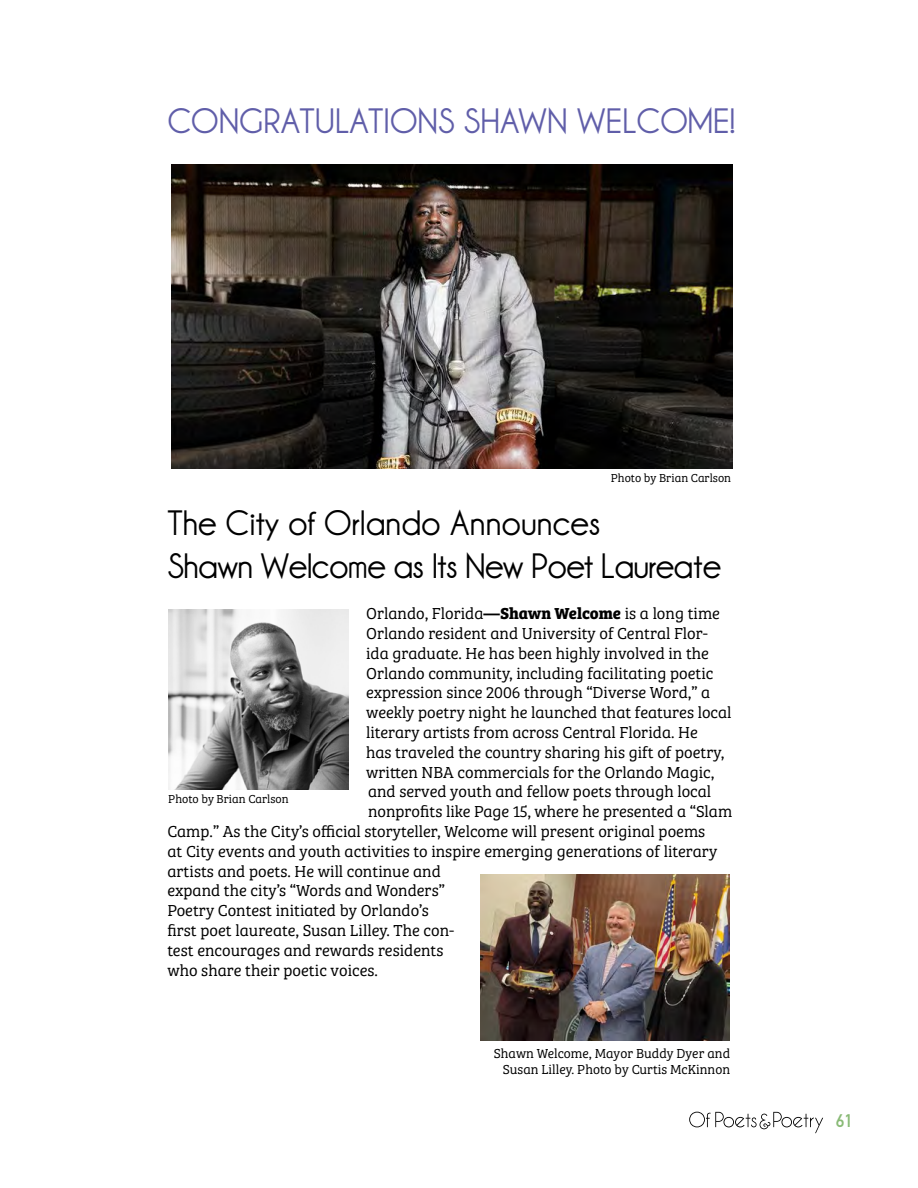
<style>
.page{position:relative;width:918px;height:1188px;background:#fff}
.page>*{position:absolute;margin:0;border:0;box-sizing:border-box;transform-origin:0 0}
.t1{font:700 36px/43.2px "Champagne&Limousines";letter-spacing:-.02em;color:#000}
.t2{font:700 36px "Champagne&Limousines";color:#605ea9}
.t3{font:18px "DIN Mittelschrift Std";color:#89ba76}
.t4{font:16.5px "Bree Serif Lt";color:#000}
.t5{font:13.5px/16.2px "Bree Serif Lt";color:#000;text-align:right}
.t6{font:12px "Bree Serif Lt";color:#000}
.s1{font-family:"Bree Serif";font-weight:700}
</style>
<div class="page">
<svg style="left:689px;top:1112px;width:134px;height:21px"></svg>
<img style="left:168px;top:609px;width:180px;height:180px">
<img style="left:172px;top:164px;width:560px;height:304px">
<img style="left:481px;top:875px;width:248px;height:166px">
<h1 class="t2" style="left:167px;top:100px;width:569px">CONGRATULATIONS SHAWN WELCOME!</h1>
<p class="t6" style="left:611px;top:470px;width:122px">Photo by Brian Carlson</p>
<h1 class="t1" style="left:167px;top:501px;width:555px">The City of Orlando Announces<br>Shawn Welcome as Its New Poet Laureate</h1>
<p class="t4" style="left:366px;top:602px;width:355px">Orlando, Florida<span class="s1">—Shawn Welcome</span> is a long time</p>
<p class="t4" style="left:366px;top:621px;width:343px">Orlando resident and University of Central Flor-</p>
<p class="t4" style="left:366px;top:641px;width:344px">ida graduate. He has been highly involved in the</p>
<p class="t4" style="left:366px;top:661px;width:349px">Orlando community, including facilitating poetic</p>
<p class="t4" style="left:366px;top:681px;width:346px">expression since 2006 through “Diverse Word,” a</p>
<p class="t4" style="left:366px;top:701px;width:367px">weekly poetry night he launched that features local</p>
<p class="t4" style="left:366px;top:720px;width:333px">literary artists from across Central Florida. He</p>
<p class="t4" style="left:366px;top:740px;width:360px">has traveled the country sharing his gift of poetry,</p>
<p class="t4" style="left:366px;top:760px;width:350px">written NBA commercials for the Orlando Magic,</p>
<p class="t4" style="left:368px;top:780px;width:345px">and served youth and fellow poets through local</p>
<p class="t4" style="left:368px;top:800px;width:366px">nonprofits like Page 15, where he presented a “Slam</p>
<p class="t4" style="left:167px;top:819px;width:539px">Camp.” As the City’s official storyteller, Welcome will present original poems</p>
<p class="t4" style="left:167px;top:839px;width:551px">at City events and youth activities to inspire emerging generations of literary</p>
<p class="t4" style="left:167px;top:859px;width:275px">artists and poets. He will continue and</p>
<p class="t4" style="left:167px;top:879px;width:279px">expand the city’s “Words and Wonders”</p>
<p class="t4" style="left:167px;top:899px;width:263px">Poetry Contest initiated by Orlando’s</p>
<p class="t4" style="left:167px;top:918px;width:288px">first poet laureate, Susan Lilley. The con-</p>
<p class="t4" style="left:167px;top:938px;width:278px">test encourages and rewards residents</p>
<p class="t4" style="left:167px;top:958px;width:212px">who share their poetic voices.</p>
<p class="t6" style="left:168px;top:791px;width:122px">Photo by Brian Carlson</p>
<p class="t5" style="left:494px;top:1045px;width:238px">Shawn Welcome, Mayor Buddy Dyer and<br>Susan Lilley. Photo by Curtis McKinnon</p>
<p class="t3" style="left:836px;top:1110px;width:19px">61</p>
</div>
